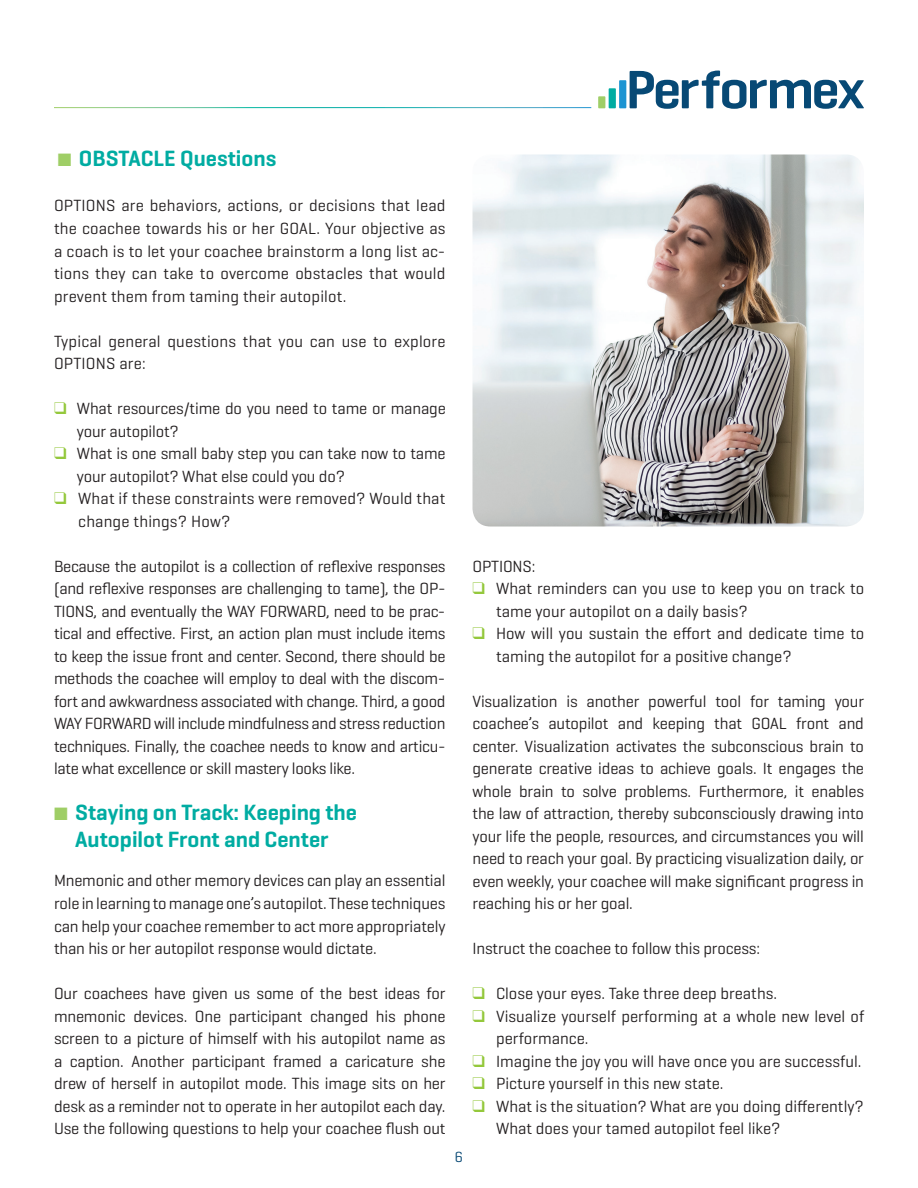
<style>
.page{position:relative;width:918px;height:1188px;background:#fff}
.page>*{position:absolute;margin:0;border:0;box-sizing:border-box;transform-origin:0 0}
.t1{font:600 22.5px/27px "Geogrotesque";color:#00aca2;text-align:center}
.t2{font:16.5px/22.5px "Geogrotesque";color:#231f20}
.t3{font:15px "Geogrotesque";color:#074874}
.s1{color:#9fce66}
.s2{color:#94c83c}
</style>
<div class="page">
<svg style="left:598px;top:71px;width:266px;height:38px"></svg>
<img style="left:472px;top:154px;width:392px;height:372px">
<h1 class="t1" style="left:58px;top:145px;width:220px"><span class="s1">■</span> OBSTACLE Questions</h1>
<p class="t2" style="left:54px;top:194px;width:393px;text-align:justify">OPTIONS are behaviors, actions, or decisions that lead the coachee towards his or her GOAL. Your objective as a coach is to let your coachee brainstorm a long list ac&shy;tions they can take to overcome obstacles that would prevent them from taming their autopilot.</p>
<p class="t2" style="left:54px;top:329px;width:393px">Typical general questions that you can use to explore<br>OPTIONS are:</p>
<p class="t2" style="left:77px;top:397px;width:370px;text-indent:-23px"><span class="s2">❑</span> What resources/time do you need to tame or manage your autopilot?</p>
<p class="t2" style="left:77px;top:442px;width:370px;text-indent:-23px"><span class="s2">❑</span> What is one small baby step you can take now to tame your autopilot? What else could you do?</p>
<p class="t2" style="left:78px;top:487px;width:369px;text-indent:-24px"><span class="s2">❑</span> What if these constraints were removed? Would that change things? How?</p>
<p class="t2" style="left:54px;top:554px;width:393px;text-align:justify">Because the autopilot is a collection of reflexive responses (and reflexive responses are challenging to tame), the OP-TIONS, and eventually the WAY FORWARD, need to be prac&shy;tical and effective. First, an action plan must include items to keep the issue front and center. Second, there should be methods the coachee will employ to deal with the discom&shy;fort and awkwardness associated with change. Third, a good WAY FORWARD will include mindfulness and stress reduction techniques. Finally, the coachee needs to know and articu&shy;late what excellence or skill mastery looks like.</p>
<h1 class="t1" style="left:54px;top:799px;width:305px"><span class="s1">■</span> Staying on Track: Keeping the<br>Autopilot Front and Center</h1>
<p class="t2" style="left:54px;top:869px;width:393px;text-align:justify">Mnemonic and other memory devices can play an essential role in learning to manage one’s autopilot. These techniques can help your coachee remember to act more appropriately than his or her autopilot response would dictate.</p>
<p class="t2" style="left:54px;top:982px;width:393px;text-align:justify">Our coachees have given us some of the best ideas for mnemonic devices. One participant changed his phone screen to a picture of himself with his autopilot name as a caption. Another participant framed a caricature she drew of herself in autopilot mode. This image sits on her desk as a reminder not to operate in her autopilot each day.<br>Use the following questions to help your coachee flush out</p>
<p class="t3" style="left:455px;top:1147px;width:10px">6</p>
<p class="t2" style="left:473px;top:554px;width:64px">OPTIONS:</p>
<p class="t2" style="left:496px;top:577px;width:370px;text-indent:-24px"><span class="s2">❑</span> What reminders can you use to keep you on track to tame your autopilot on a daily basis?</p>
<p class="t2" style="left:496px;top:622px;width:370px;text-indent:-24px"><span class="s2">❑</span> How will you sustain the effort and dedicate time to taming the autopilot for a positive change?</p>
<p class="t2" style="left:473px;top:689px;width:393px;text-align:justify">Visualization is another powerful tool for taming your coachee’s autopilot and keeping that GOAL front and center. Visualization activates the subconscious brain to generate creative ideas to achieve goals. It engages the whole brain to solve problems. Furthermore, it enables the law of attraction, thereby subconsciously drawing into your life the people, resources, and circumstances you will need to reach your goal. By practicing visualization daily, or even weekly, your coachee will make significant progress in reaching his or her goal.</p>
<p class="t2" style="left:473px;top:937px;width:289px">Instruct the coachee to follow this process:</p>
<p class="t2" style="left:473px;top:982px;width:306px"><span class="s2">❑</span> Close your eyes. Take three deep breaths.</p>
<p class="t2" style="left:496px;top:1004px;width:370px;text-indent:-24px"><span class="s2">❑</span> Visualize yourself performing at a whole new level of performance.</p>
<p class="t2" style="left:473px;top:1049px;width:390px"><span class="s2">❑</span> Imagine the joy you will have once you are successful.</p>
<p class="t2" style="left:473px;top:1072px;width:253px"><span class="s2">❑</span> Picture yourself in this new state.</p>
<p class="t2" style="left:496px;top:1094px;width:369px;text-indent:-24px"><span class="s2">❑</span> What is the situation? What are you doing differently?<br>What does your tamed autopilot feel like?</p>
</div>
